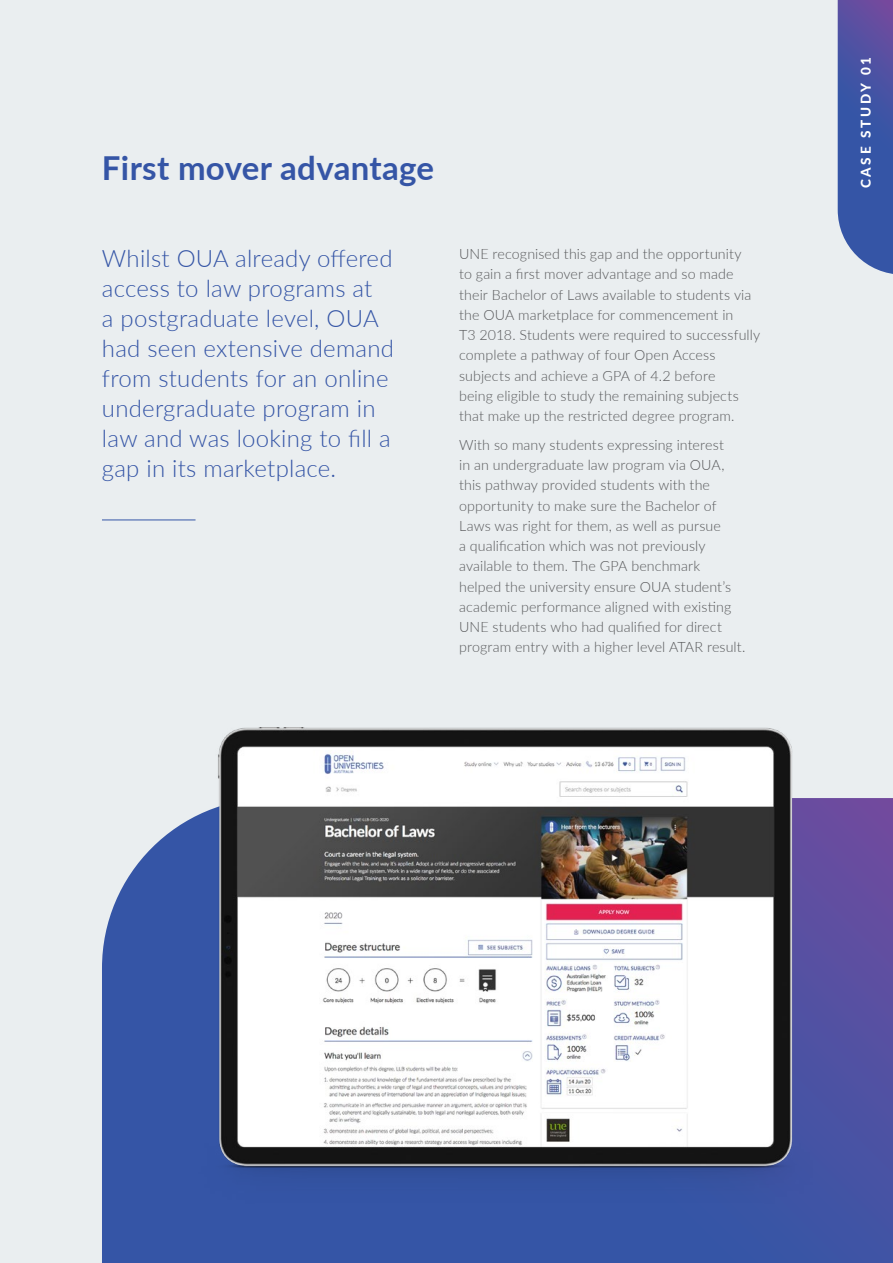
<style>
.page{position:relative;width:893px;height:1263px;background:#eaeef0}
.page>*{position:absolute;margin:0;border:0;box-sizing:border-box;transform-origin:0 0}
.t1{font:700 33px "Lato";letter-spacing:.01em;color:#3555a6}
.t2{font:300 24px/30px "Lato";letter-spacing:.01em;color:#3555a6}
.t3{font:300 14.25px/20.2px "Lato";letter-spacing:.005em;color:#58595b}
.t4{font:800 13.5px "Lato";letter-spacing:.2em;color:#fff}
</style>
<div class="page">
<svg style="left:102px;top:798px;width:791px;height:465px;background:#485aa8"></svg>
<hr style="left:102px;top:520px;width:94px;height:1px;background:#3555a6">
<img style="left:199px;top:728px;width:613px;height:475px">
<svg style="left:838px;top:0;width:55px;height:274px;background:#4a5ba8"></svg>
<h1 class="t1" style="left:102px;top:143px;width:334px">First mover advantage</h1>
<h2 class="t2" style="left:102px;top:242px;width:294px">Whilst OUA already offered access to law programs at<br>a postgraduate level, OUA had seen extensive demand from students for an online undergraduate program in law and was looking to fill a gap in its marketplace.</h2>
<p class="t3" style="left:459px;top:243px;width:303px">UNE recognised this gap and the opportunity<br>to gain a first mover advantage and so made their Bachelor of Laws available to students via the OUA marketplace for commencement in<br>T3 2018. Students were required to successfully complete a pathway of four Open Access subjects and achieve a GPA of 4.2 before<br>being eligible to study the remaining subjects that make up the restricted degree program.</p>
<p class="t3" style="left:459px;top:434px;width:288px">With so many students expressing interest<br>in an undergraduate law program via OUA, this pathway provided students with the opportunity to make sure the Bachelor of Laws was right for them, as well as pursue<br>a qualification which was not previously available to them. The GPA benchmark helped the university ensure OUA student’s academic performance aligned with existing UNE students who had qualified for direct program entry with a higher level ATAR result.</p>
<p class="t4" style="left:856px;top:188px;width:133px;rotate:-90deg">CASE STUDY 01</p>
</div>
